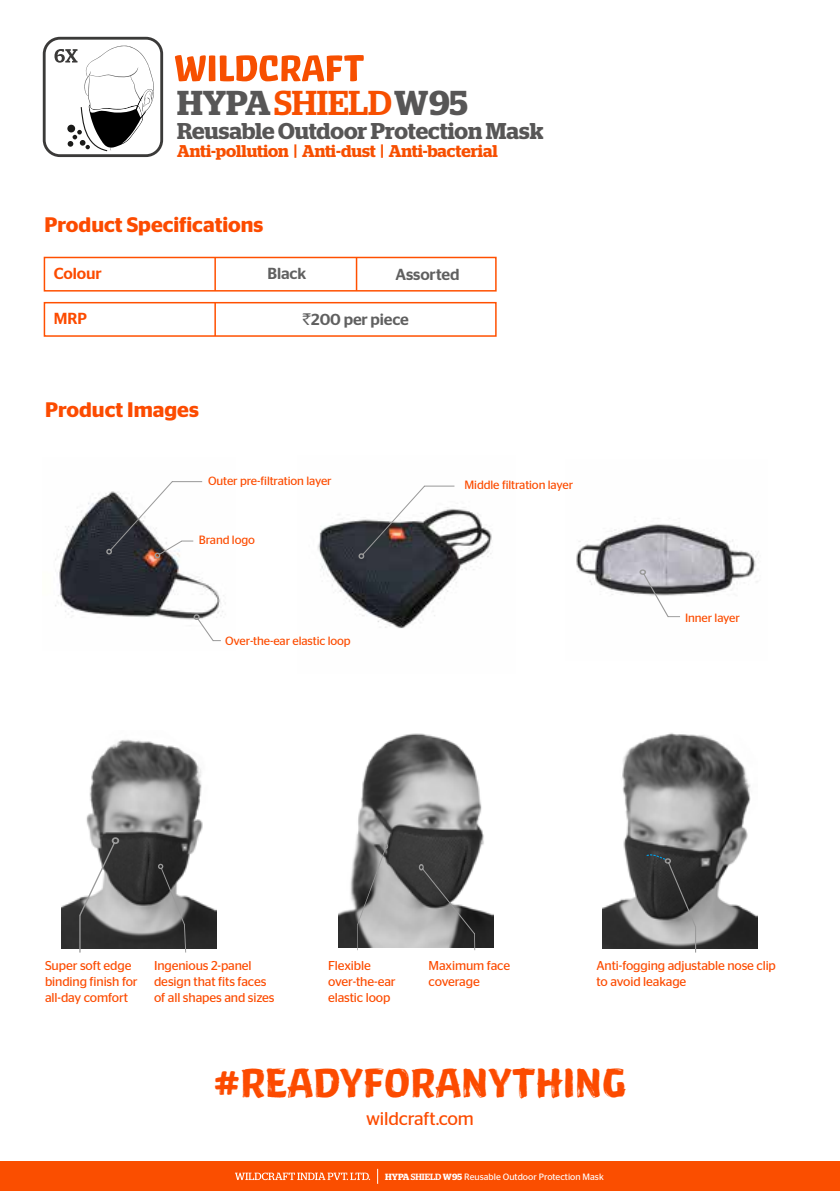
<style>
.page{position:relative;width:840px;height:1191px;background:#fff}
.page>*{position:absolute;margin:0;border:0;box-sizing:border-box;transform-origin:0 0}
.t1{font:40px "Wild Brush";color:#fc4b00}
.t2{font:600 34.4px "Stag";color:#575656}
.t3{font:600 22.8px "Stag";color:#575656}
.t4{font:600 21px "Stag Sans";color:#fc4b00}
.t5{font:18.6px "Stag Sans";letter-spacing:-.01em;color:#fc4b00}
.t6{font:600 17px "Stag";color:#f74f00}
.t7{font:500 16px "Stag Sans";letter-spacing:-.01em;color:#606060}
.t8{font:500 16px "Stag Sans";letter-spacing:-.01em;color:#fc4b00}
.t9{font:12.8px/15.8px "Stag Sans";letter-spacing:-.01em;color:#fc4b00}
.t10{font:12px "Stag Sans";letter-spacing:-.01em;color:#fc4b00}
.t11{font:9.2px "Stag Sans";color:#fff}
.s1{font-weight:500;color:#f74f00}
.s2{font-family:"Indian Rupee";font-weight:400}
.s3{font-family:"Stag";font-weight:600;font-size:9px}
.s4{font-family:"Stag";font-weight:500;font-size:9px}
</style>
<div class="page">
<div style="left:44px;top:257px;width:452px;height:34px;border:2px solid #ff5000"></div>
<div style="left:44px;top:302px;width:452px;height:35px;border:2px solid #ff5000"></div>
<hr style="left:214px;top:257px;width:2px;height:34px;background:#ff5000">
<hr style="left:355px;top:257px;width:2px;height:34px;background:#ff5000">
<hr style="left:214px;top:303px;width:2px;height:33px;background:#ff5000">
<div style="left:0;top:1161px;width:839px;height:30px;background:#fa4e00"></div>
<img style="left:55px;top:481px;width:169px;height:161px">
<img style="left:317px;top:485px;width:175px;height:144px">
<img style="left:576px;top:524px;width:182px;height:94px">
<svg style="left:106px;top:481px;width:96px;height:77px"></svg>
<svg style="left:193px;top:614px;width:28px;height:27px"></svg>
<svg style="left:639px;top:569px;width:40px;height:48px"></svg>
<div style="left:43px;top:37px;width:120px;height:120px;border:3px solid #3b3a39;border-radius:16px"></div>
<svg style="left:175px;top:55px;width:188px;height:26px"></svg>
<svg style="left:54px;top:45px;width:100px;height:107px"></svg>
<svg style="left:377px;top:1168px;width:1px;height:15px"></svg>
<svg style="left:235px;top:1172px;width:135px;height:8px"></svg>
<svg style="left:358px;top:485px;width:96px;height:74px"></svg>
<img style="left:339px;top:733px;width:154px;height:214px">
<img style="left:602px;top:733px;width:154px;height:215px">
<img style="left:62px;top:739px;width:154px;height:209px">
<svg style="left:79px;top:837px;width:40px;height:115px"></svg>
<svg style="left:158px;top:863px;width:28px;height:89px;background:#6e6e6e"></svg>
<svg style="left:418px;top:864px;width:57px;height:86px;background:#777"></svg>
<svg style="left:357px;top:843px;width:31px;height:107px;background:#8a8a8a"></svg>
<svg style="left:645px;top:853px;width:50px;height:96px;background:#575757"></svg>
<h2 class="t2" style="left:177px;top:82px;width:292px">HYPA<span class="s1">SHIELD</span>W95</h2>
<h3 class="t6" style="left:177px;top:141px;width:322px">Anti-pollution | Anti-dust | Anti-bacterial</h3>
<h3 class="t3" style="left:177px;top:117px;width:367px">Reusable Outdoor Protection Mask</h3>
<h3 class="t4" style="left:44px;top:213px;width:220px">Product Specifications</h3>
<p class="t8" style="left:54px;top:264px;width:49px">Colour</p>
<p class="t7" style="left:267px;top:264px;width:40px">Black</p>
<p class="t7" style="left:395px;top:265px;width:65px">Assorted</p>
<p class="t8" style="left:54px;top:309px;width:35px">MRP</p>
<p class="t7" style="left:303px;top:310px;width:107px"><span class="s2">`</span>200 per piece</p>
<h3 class="t4" style="left:45px;top:397px;width:155px">Product Images</h3>
<p class="t10" style="left:208px;top:474px;width:125px">Outer pre-filtration layer</p>
<p class="t10" style="left:199px;top:532px;width:58px">Brand logo</p>
<p class="t10" style="left:225px;top:634px;width:127px">Over-the-ear elastic loop</p>
<p class="t10" style="left:464px;top:478px;width:110px">Middle filtration layer</p>
<p class="t10" style="left:684px;top:610px;width:56px">Inner layer</p>
<p class="t9" style="left:45px;top:957px;width:94px">Super soft edge binding finish for all-day comfort</p>
<p class="t9" style="left:428px;top:957px;width:83px">Maximum face coverage</p>
<p class="t9" style="left:596px;top:957px;width:181px">Anti-fogging adjustable nose clip to avoid leakage</p>
<p class="t9" style="left:154px;top:957px;width:122px">Ingenious 2-panel design that fits faces of all shapes and sizes</p>
<p class="t9" style="left:328px;top:957px;width:69px">Flexible over-the-ear elastic loop</p>
<h1 class="t1" style="left:213px;top:1062px;width:414px">#READYFORANYTHING</h1>
<h3 class="t5" style="left:366px;top:1107px;width:109px">wildcraft.com</h3>
<p class="t11" style="left:385px;top:1171px;width:220px"><span class="s3">HYPA</span><span class="s4">SHIELD</span> <span class="s3">W95</span> Reusable Outdoor Protection Mask</p>
</div>
